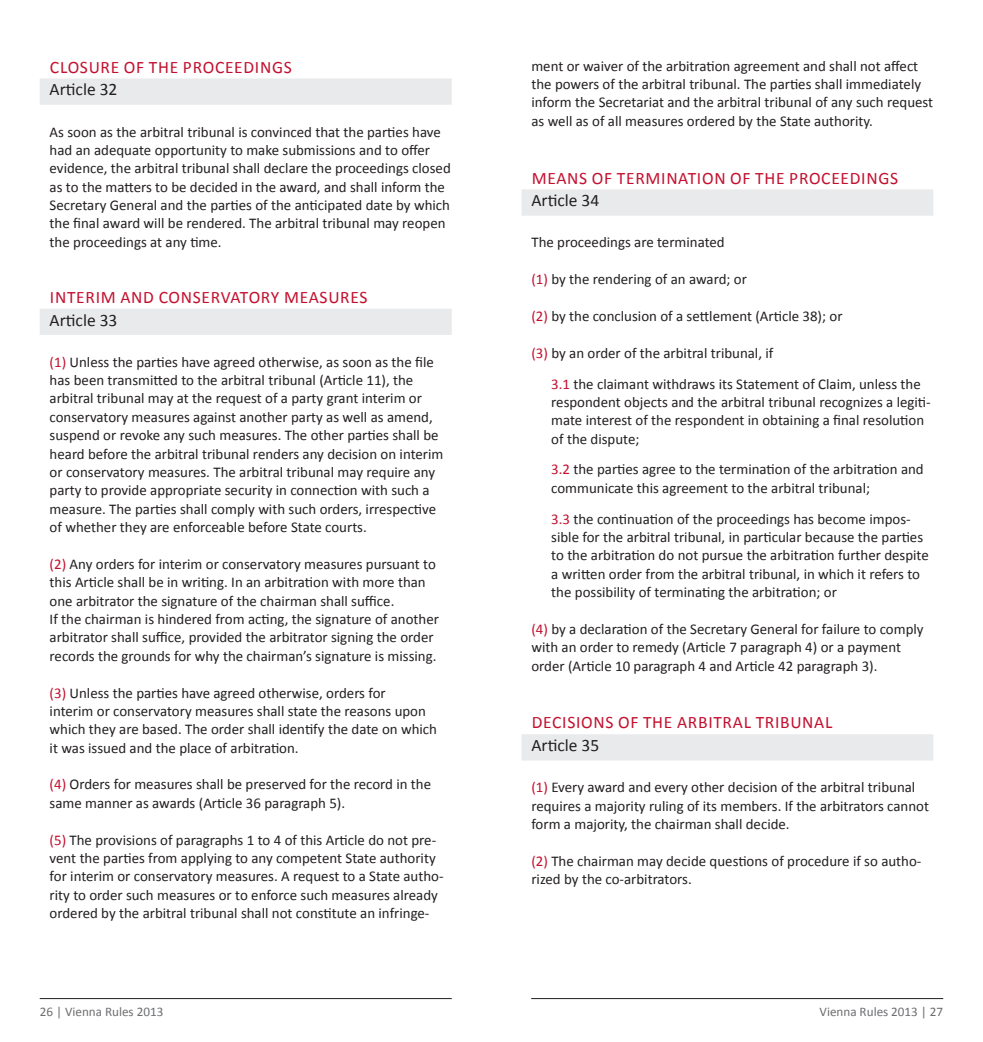
<style>
.page{position:relative;width:983px;height:1042px;background:#fff}
.page>*{position:absolute;margin:0;border:0;box-sizing:border-box;transform-origin:0 0}
.t1{font:17.5px "Calibri";letter-spacing:.04em;color:#c3102f}
.t2{font:17.5px "Calibri";color:#231f20}
.t3{font:14.88px/18.4px "Calibri";color:#231f20}
.t4{font:13.12px "Calibri";color:#6d6e71}
.s1{color:#c3102f}
</style>
<div class="page">
<hr style="left:40px;top:998px;width:411px;height:1px;background:#231f20">
<hr style="left:531px;top:998px;width:412px;height:1px;background:#231f20">
<div style="left:40px;top:78px;width:411px;height:27px;background:#e9eaeb"></div>
<div style="left:40px;top:309px;width:411px;height:26px;background:#e9eaeb"></div>
<div style="left:521px;top:189px;width:412px;height:27px;background:#e9eaeb"></div>
<div style="left:521px;top:734px;width:412px;height:26px;background:#e9eaeb"></div>
<p class="t1" style="left:50px;top:56px;width:243px">CLOSURE OF THE PROCEEDINGS</p>
<p class="t2" style="left:50px;top:79px;width:69px">Article 32</p>
<p class="t3" style="left:50px;top:122px;width:402px">As soon as the arbitral tribunal is convinced that the parties have had an adequate opportunity to make submissions and to offer evidence, the arbitral tribunal shall declare the proceedings closed as to the matters to be decided in the award, and shall inform the Secretary General and the parties of the anticipated date by which the final award will be rendered. The arbitral tribunal may reopen the proceedings at any time.</p>
<p class="t1" style="left:50px;top:286px;width:319px">INTERIM AND CONSERVATORY MEASURES</p>
<p class="t2" style="left:50px;top:309px;width:69px">Article 33</p>
<p class="t3" style="left:50px;top:353px;width:395px"><span class="s1">(1)</span> Unless the parties have agreed otherwise, as soon as the file has been transmitted to the arbitral tribunal (Article 11), the arbitral tribunal may at the request of a party grant interim or conservatory measures against another party as well as amend, suspend or revoke any such measures. The other parties shall be heard before the arbitral tribunal renders any decision on interim or conservatory measures. The arbitral tribunal may require any party to provide appropriate security in connection with such a measure. The parties shall comply with such orders, irrespective of whether they are enforceable before State courts.</p>
<p class="t3" style="left:50px;top:555px;width:391px"><span class="s1">(2)</span> Any orders for interim or conservatory measures pursuant to this Article shall be in writing. In an arbitration with more than one arbitrator the signature of the chairman shall suffice.<br>If the chairman is hindered from acting, the signature of another arbitrator shall suffice, provided the arbitrator signing the order records the grounds for why the chairman’s signature is missing.</p>
<p class="t3" style="left:50px;top:683px;width:389px"><span class="s1">(3)</span> Unless the parties have agreed otherwise, orders for<br>interim or conservatory measures shall state the reasons upon which they are based. The order shall identify the date on which it was issued and the place of arbitration.</p>
<p class="t3" style="left:50px;top:775px;width:383px"><span class="s1">(4)</span> Orders for measures shall be preserved for the record in the same manner as awards (Article 36 paragraph 5).</p>
<p class="t3" style="left:50px;top:830px;width:395px"><span class="s1">(5)</span> The provisions of paragraphs 1 to 4 of this Article do not pre&shy;vent the parties from applying to any competent State authority for interim or conservatory measures. A request to a State autho&shy;rity to order such measures or to enforce such measures already ordered by the arbitral tribunal shall not constitute an infringe-</p>
<p class="t3" style="left:531px;top:57px;width:403px">ment or waiver of the arbitration agreement and shall not affect the powers of the arbitral tribunal. The parties shall immediately inform the Secretariat and the arbitral tribunal of any such request as well as of all measures ordered by the State authority.</p>
<p class="t1" style="left:531px;top:167px;width:368px">MEANS OF TERMINATION OF THE PROCEEDINGS</p>
<p class="t2" style="left:531px;top:189px;width:69px">Article 34</p>
<p class="t3" style="left:531px;top:233px;width:195px">The proceedings are terminated</p>
<p class="t3" style="left:531px;top:270px;width:217px"><span class="s1">(1)</span> by the rendering of an award; or</p>
<p class="t3" style="left:531px;top:307px;width:312px"><span class="s1">(2)</span> by the conclusion of a settlement (Article 38); or</p>
<p class="t3" style="left:551px;top:337px;width:371px;line-height:30.8px;text-indent:-20px"><span class="s1">(3)</span> by an order of the arbitral tribunal, if<br><span class="s1">3.1</span> the claimant withdraws its Statement of Claim, unless the</p>
<p class="t3" style="left:551px;top:393px;width:381px">respondent objects and the arbitral tribunal recognizes a legiti&shy;mate interest of the respondent in obtaining a final resolution of the dispute;</p>
<p class="t3" style="left:551px;top:460px;width:374px"><span class="s1">3.2</span> the parties agree to the termination of the arbitration and communicate this agreement to the arbitral tribunal;</p>
<p class="t3" style="left:551px;top:509px;width:379px"><span class="s1">3.3</span> the continuation of the proceedings has become impos&shy;sible for the arbitral tribunal, in particular because the parties to the arbitration do not pursue the arbitration further despite a written order from the arbitral tribunal, in which it refers to the possibility of terminating the arbitration; or</p>
<p class="t3" style="left:531px;top:620px;width:393px"><span class="s1">(4)</span> by a declaration of the Secretary General for failure to comply with an order to remedy (Article 7 paragraph 4) or a payment order (Article 10 paragraph 4 and Article 42 paragraph 3).</p>
<p class="t1" style="left:531px;top:711px;width:302px">DECISIONS OF THE ARBITRAL TRIBUNAL</p>
<p class="t2" style="left:531px;top:734px;width:69px">Article 35</p>
<p class="t3" style="left:531px;top:778px;width:399px"><span class="s1">(1)</span> Every award and every other decision of the arbitral tribunal requires a majority ruling of its members. If the arbitrators cannot form a majority, the chairman shall decide.</p>
<p class="t3" style="left:531px;top:852px;width:391px"><span class="s1">(2)</span> The chairman may decide questions of procedure if so autho&shy;rized by the co-arbitrators.</p>
<p class="t4" style="left:40px;top:1003px;width:125px">26 | Vienna Rules 2013</p>
<p class="t4" style="left:819px;top:1003px;width:125px">Vienna Rules 2013 | 27</p>
</div>
